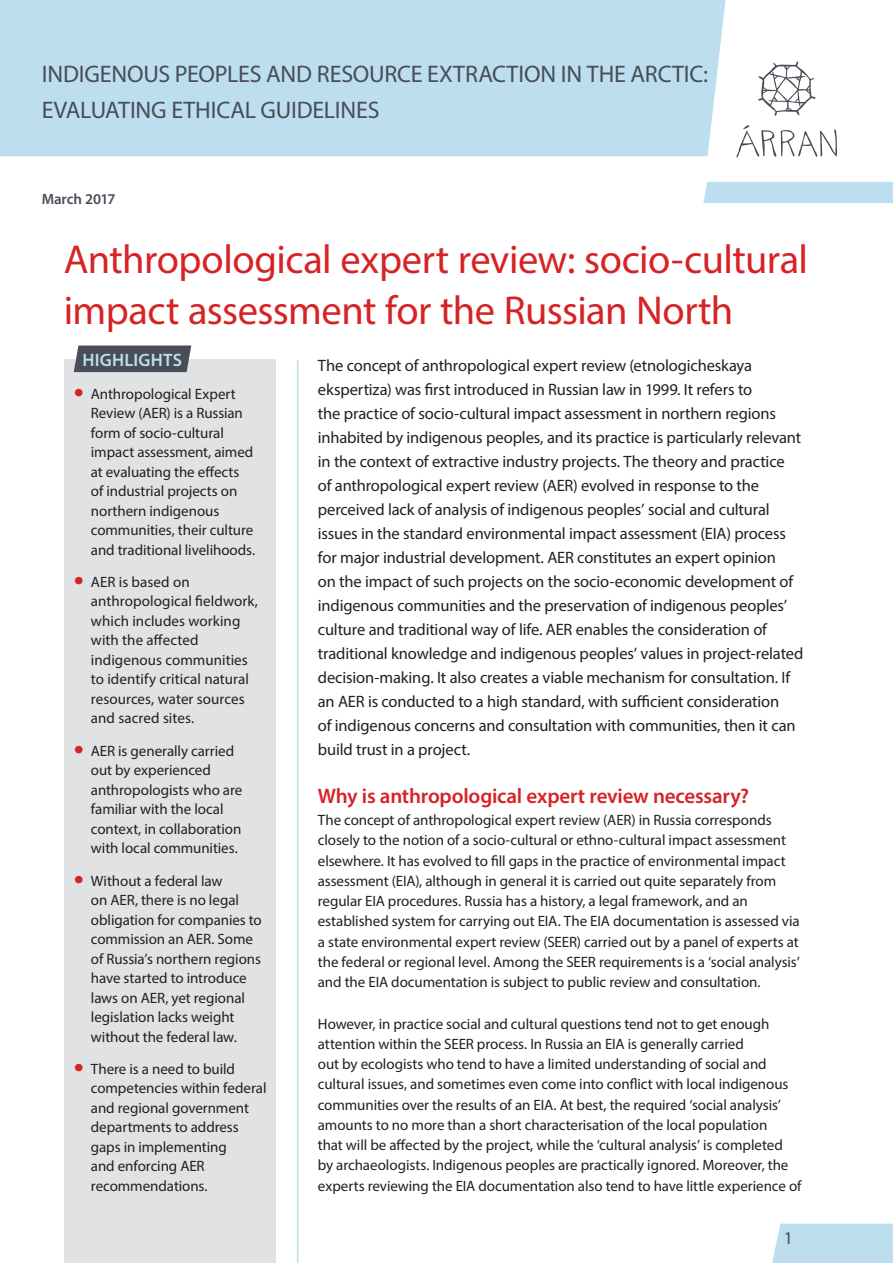
<style>
.page{position:relative;width:893px;height:1263px;background:#fff}
.page>*{position:absolute;margin:0;border:0;box-sizing:border-box;transform-origin:0 0}
.t1{font:40.5px/51px "Myriad Pro";letter-spacing:-.015em;color:#d62326}
.t2{font:24px/36px "Myriad Pro";letter-spacing:-.005em;color:#484d57}
.Sub-head_1{font:600 21px "Myriad Pro";letter-spacing:-.01em;color:#d62326}
.Box_head{font:600 18px "Myriad Pro";letter-spacing:.015em;color:#bcdeef}
.Body_text{font:18px "Myriad Pro";color:#484d57}
.Intro{font:16.5px/24px "Myriad Pro";letter-spacing:-.01em;color:#231f20}
.Body_text-2{font:15px/20.2px "Myriad Pro";letter-spacing:-.005em;color:#231f20}
.Indent{font:15px/19.5px "Myriad Pro";letter-spacing:-.005em;color:#231f20}
.t3{font:600 15px "Myriad Pro";letter-spacing:-.005em;color:#484d57}
.s1{font-size:36px;color:#d62326}
</style>
<div class="page">
<div style="left:772px;top:1224px;width:121px;height:39px;background:#bcdeef"></div>
<div style="left:0;top:0;width:726px;height:156px;background:#bcdeef"></div>
<div style="left:703px;top:182px;width:190px;height:21px;background:#bcdeef"></div>
<svg style="left:758px;top:61px;width:57px;height:55px"></svg>
<svg style="left:736px;top:125px;width:101px;height:32px"></svg>
<div style="left:64px;top:360px;width:212px;height:903px;background:#e1e2e4"></div>
<svg style="left:74px;top:345px;width:117px;height:27px;background:#51565f"></svg>
<hr style="left:297px;top:360px;width:1px;height:903px;background:#bcdeef">
<h2 class="t2" style="left:42px;top:56px;width:668px">INDIGENOUS PEOPLES AND RESOURCE EXTRACTION IN THE ARCTIC:<br>EVALUATING ETHICAL GUIDELINES</h2>
<p class="t3" style="left:42px;top:189px;width:75px">March 2017</p>
<h1 class="t1" style="left:64px;top:233px;width:746px">Anthropological expert review: socio-cultural impact assessment for the Russian North</h1>
<p class="Box_head" style="left:83px;top:348px;width:101px">HIGHLIGHTS</p>
<p class="Indent" style="left:91px;top:384px;width:166px;text-indent:-17px"><span class="s1">•</span> Anthropological Expert<br>Review (AER) is a Russian form of socio-cultural impact assessment, aimed at evaluating the effects of industrial projects on northern indigenous communities, their culture and traditional livelihoods.</p>
<p class="Indent" style="left:91px;top:572px;width:169px;text-indent:-17px"><span class="s1">•</span> AER is based on anthropological fieldwork, which includes working with the affected indigenous communities to identify critical natural resources, water sources and sacred sites.</p>
<p class="Indent" style="left:91px;top:741px;width:153px;text-indent:-17px"><span class="s1">•</span> AER is generally carried out by experienced anthropologists who are familiar with the local context, in collaboration with local communities.</p>
<p class="Indent" style="left:91px;top:870px;width:172px;text-indent:-17px"><span class="s1">•</span> Without a federal law<br>on AER, there is no legal obligation for companies to commission an AER. Some of Russia’s northern regions have started to introduce laws on AER, yet regional legislation lacks weight without the federal law.</p>
<p class="Indent" style="left:91px;top:1059px;width:177px;text-indent:-17px"><span class="s1">•</span> There is a need to build competencies within federal and regional government departments to address gaps in implementing<br>and enforcing AER recommendations.</p>
<p class="Intro" style="left:318px;top:353px;width:487px">The concept of anthropological expert review (etnologicheskaya ekspertiza) was first introduced in Russian law in 1999. It refers to<br>the practice of socio-cultural impact assessment in northern regions inhabited by indigenous peoples, and its practice is particularly relevant in the context of extractive industry projects. The theory and practice<br>of anthropological expert review (AER) evolved in response to the perceived lack of analysis of indigenous peoples’ social and cultural issues in the standard environmental impact assessment (EIA) process for major industrial development. AER constitutes an expert opinion<br>on the impact of such projects on the socio-economic development of indigenous communities and the preservation of indigenous peoples’ culture and traditional way of life. AER enables the consideration of traditional knowledge and indigenous peoples’ values in project-related decision-making. It also creates a viable mechanism for consultation. If an AER is conducted to a high standard, with sufficient consideration<br>of indigenous concerns and consultation with communities, then it can build trust in a project.</p>
<p class="Sub-head_1" style="left:318px;top:782px;width:433px">Why is anthropological expert review necessary?</p>
<p class="Body_text-2" style="left:318px;top:810px;width:483px">The concept of anthropological expert review (AER) in Russia corresponds closely to the notion of a socio-cultural or ethno-cultural impact assessment elsewhere. It has evolved to fill gaps in the practice of environmental impact assessment (EIA), although in general it is carried out quite separately from regular EIA procedures. Russia has a history, a legal framework, and an established system for carrying out EIA. The EIA documentation is assessed via a state environmental expert review (SEER) carried out by a panel of experts at the federal or regional level. Among the SEER requirements is a ‘social analysis’ and the EIA documentation is subject to public review and consultation.</p>
<p class="Body_text-2" style="left:318px;top:1013px;width:485px">However, in practice social and cultural questions tend not to get enough attention within the SEER process. In Russia an EIA is generally carried<br>out by ecologists who tend to have a limited understanding of social and cultural issues, and sometimes even come into conflict with local indigenous communities over the results of an EIA. At best, the required ‘social analysis’ amounts to no more than a short characterisation of the local population<br>that will be affected by the project, while the ‘cultural analysis’ is completed by archaeologists. Indigenous peoples are practically ignored. Moreover, the experts reviewing the EIA documentation also tend to have little experience of</p>
<p class="Body_text" style="left:784px;top:1227px;width:11px">1</p>
</div>
